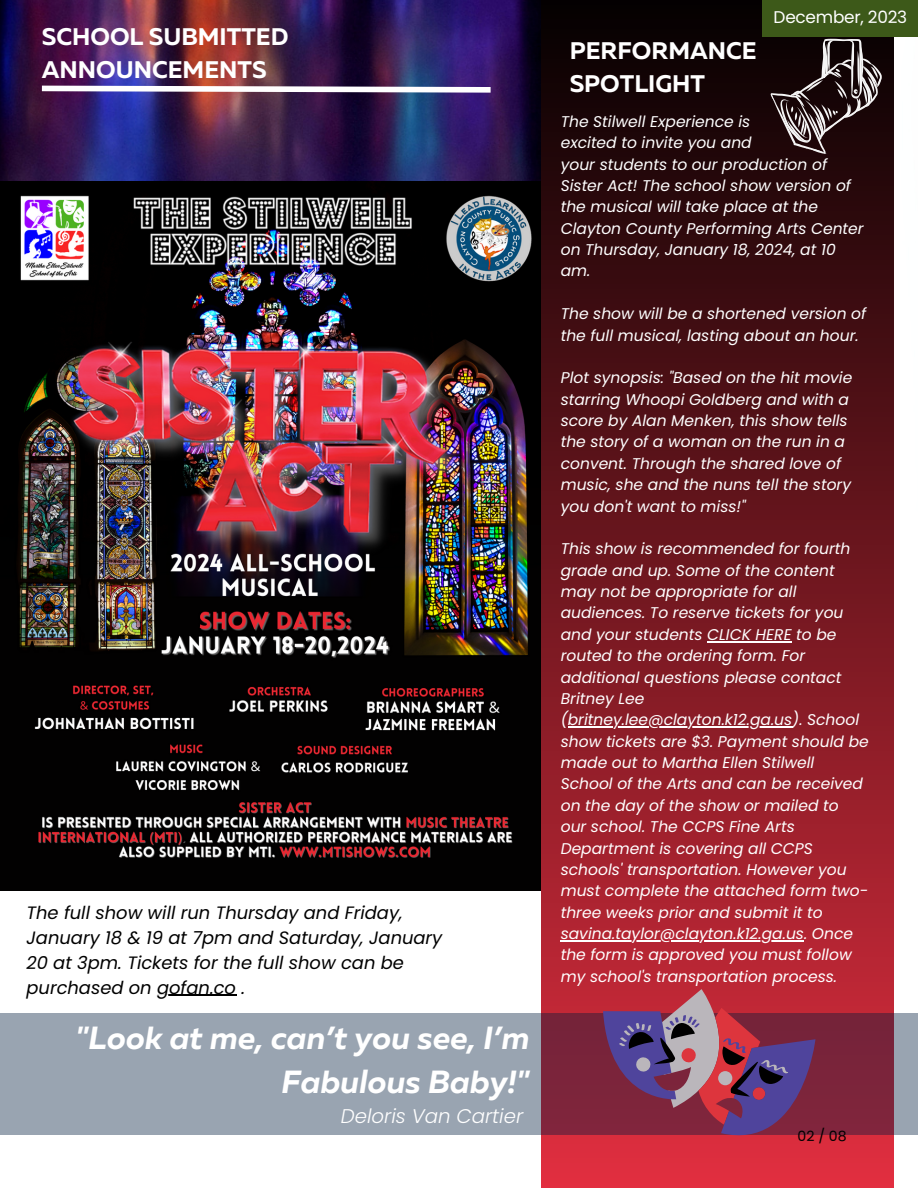
<style>
.page{position:relative;width:918px;height:1188px;background:#fff}
.page>*{position:absolute;margin:0;border:0;box-sizing:border-box;transform-origin:0 0}
.t1{font:italic 700 31.95px/43.8px "Muller";color:#fff;text-align:right}
.t2{font:700 24px/32.7px "Muller";color:#fff}
.t3{font:italic 300 19.8px "Poppins";color:#fff}
.t4{font:italic 17.85px/25px "Poppins";color:#000}
.t5{font:16.95px "Poppins";letter-spacing:-.015em;color:#fff}
.t6{font:italic 15.45px/21.3px "Poppins";color:#fff}
.t7{font:14.1px "Poppins";color:#000}
</style>
<div class="page">
<img style="left:0;top:0;width:541px;height:218px">
<img style="left:1px;top:182px;width:540px;height:708px">
<svg style="left:541px;top:0;width:352px;height:1188px;background:#6b161e"></svg>
<svg style="left:771px;top:39px;width:111px;height:115px;background:#3f3032"></svg>
<svg style="left:0;top:1013px;width:918px;height:122px;background:#928a99"></svg>
<svg style="left:603px;top:989px;width:212px;height:146px;background:#843f62"></svg>
<hr style="left:707px;top:641px;width:85px;height:1px;background:#fff">
<hr style="left:568px;top:726px;width:224px;height:2px;background:#fff">
<hr style="left:561px;top:940px;width:243px;height:1px;background:#fff">
<hr style="left:157px;top:995px;width:79px;height:1px;background:#000">
<div style="left:763px;top:0;width:155px;height:37px;background:#3d5919"></div>
<img style="left:36px;top:83px;width:460px;height:12px">
<p class="t2" style="left:42px;top:22px;width:248px">SCHOOL SUBMITTED<br>ANNOUNCEMENTS</p>
<p class="t4" style="left:26px;top:900px;width:417px">The full show will run Thursday and Friday, January 18 &amp; 19 at 7pm and Saturday, January 20 at 3pm. Tickets for the full show can be purchased on gofan.co .</p>
<p class="t1" style="left:76px;top:1018px;width:456px">"Look at me, can’t you see, I’m<br>Fabulous Baby!"</p>
<p class="t3" style="left:341px;top:1102px;width:184px">Deloris Van Cartier</p>
<p class="t5" style="left:774px;top:5px;width:135px">December, 2023</p>
<p class="t2" style="left:570px;top:36px;width:188px">PERFORMANCE</p>
<p class="t2" style="left:570px;top:69px;width:137px">SPOTLIGHT</p>
<p class="t6" style="left:561px;top:111px;width:191px">The Stilwell Experience is</p>
<p class="t6" style="left:561px;top:132px;width:193px">excited to invite you and</p>
<p class="t6" style="left:561px;top:154px;width:268px">your students to our production of</p>
<p class="t6" style="left:561px;top:175px;width:304px">Sister Act! The school show version of the musical will take place at the<br>Clayton County Performing Arts Center on Thursday, January 18, 2024, at 10 am.</p>
<p class="t6" style="left:561px;top:303px;width:307px">The show will be a shortened version of the full musical, lasting about an hour.</p>
<p class="t6" style="left:561px;top:367px;width:293px">Plot synopsis: "Based on the hit movie starring Whoopi Goldberg and with a score by Alan Menken, this show tells the story of a woman on the run in a convent. Through the shared love of music, she and the nuns tell the story you don't want to miss!"</p>
<p class="t6" style="left:561px;top:538px;width:310px">This show is recommended for fourth grade and up. Some of the content may not be appropriate for all audiences. To reserve tickets for you and your students CLICK HERE to be routed to the ordering form. For additional questions please contact Britney Lee (britney.lee@clayton.k12.ga.us). School show tickets are $3. Payment should be made out to Martha Ellen Stilwell School of the Arts and can be received on the day of the show or mailed to<br>our school. The CCPS Fine Arts Department is covering all CCPS schools' transportation. However you must complete the attached form two&shy;three weeks prior and submit it to savina.taylor@clayton.k12.ga.us. Once the form is approved you must follow my school's transportation process.</p>
<p class="t7" style="left:798px;top:1126px;width:50px">02 / 08</p>
</div>
